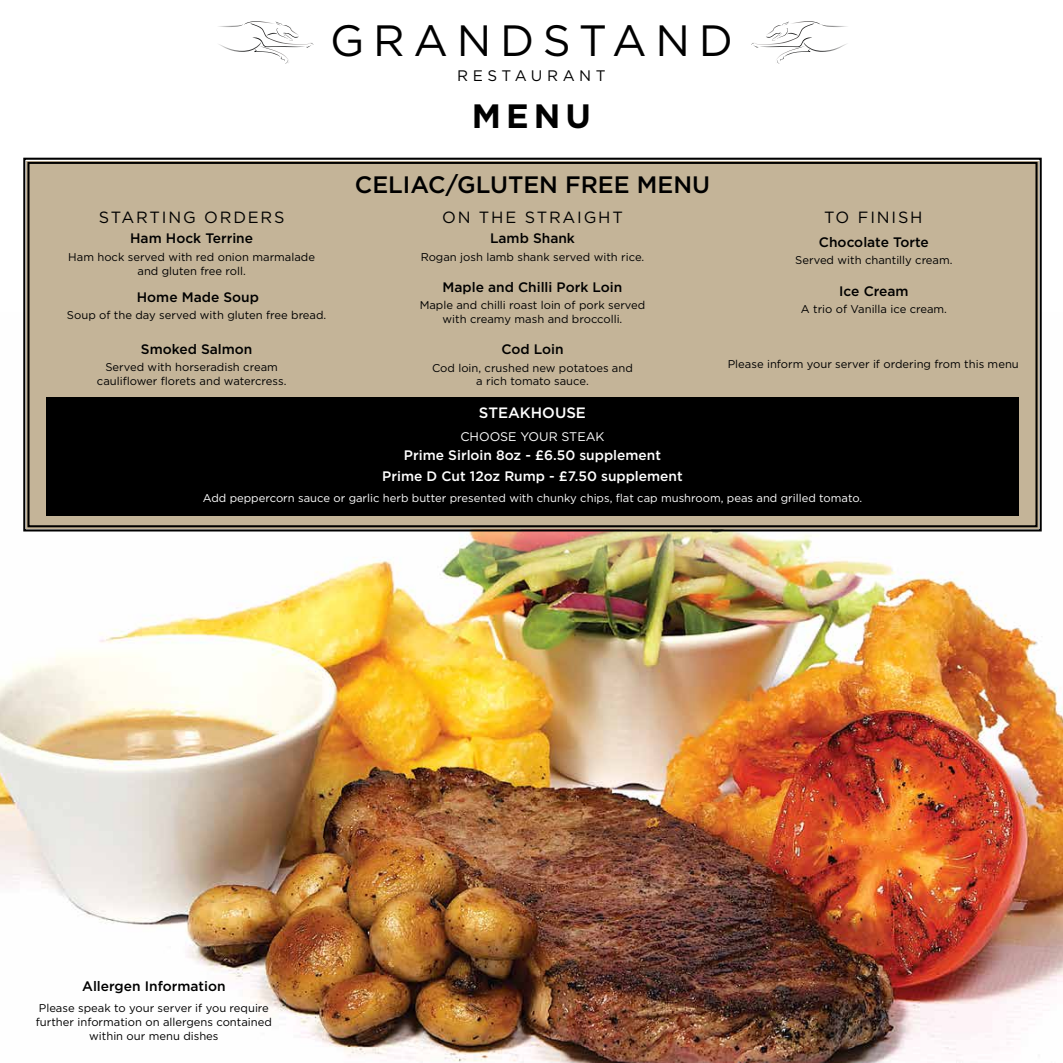
<style>
.page{position:relative;width:1063px;height:1063px;background:#fff}
.page>*{position:absolute;margin:0;border:0;box-sizing:border-box;transform-origin:0 0}
.t1{font:43.75px "Gotham";letter-spacing:.2em;color:#000}
.t2{font:700 33.75px "Gotham";color:#000}
.t3{font:500 23.75px "Gotham";color:#000}
.t4{font:16.25px "Gotham";letter-spacing:.11em;color:#000}
.t5{font:15.25px "Gotham";letter-spacing:.3em;color:#000}
.t6{font:500 15px "Gotham";color:#fff}
.t7{font:500 13.75px "Gotham";color:#000}
.t8{font:500 13.75px/20.9px "Gotham";color:#fff;text-align:center}
.t9{font:12.5px "Gotham";color:#fff}
.t10{font:11.25px/13.8px "Gotham";color:#000;text-align:center}
.t11{font:11.25px "Gotham";color:#fff}
</style>
<div class="page">
<img style="left:0;top:533px;width:1063px;height:530px">
<svg style="left:218px;top:21px;width:95px;height:43px"></svg>
<svg style="left:751px;top:21px;width:96px;height:43px"></svg>
<div style="left:23px;top:157px;width:1019px;height:376px;background:#c4b498"></div>
<div style="left:27px;top:162px;width:1011px;height:365px;border:2px solid #000"></div>
<div style="left:46px;top:397px;width:973px;height:119px;background:#000"></div>
<h1 class="t1" style="left:330px;top:16px;width:404px">GRANDSTAND</h1>
<h3 class="t5" style="left:457px;top:67px;width:150px">RESTAURANT</h3>
<h2 class="t2" style="left:472px;top:97px;width:121px">MENU</h2>
<h3 class="t4" style="left:99px;top:208px;width:187px">STARTING ORDERS</h3>
<p class="t7" style="left:130px;top:231px;width:124px">Ham Hock Terrine</p>
<p class="t10" style="left:68px;top:250px;width:248px">Ham hock served with red onion marmalade and gluten free roll.</p>
<p class="t7" style="left:137px;top:289px;width:124px">Home Made Soup</p>
<p class="t10" style="left:67px;top:308px;width:261px">Soup of the day served with gluten free bread.</p>
<p class="t7" style="left:141px;top:341px;width:113px">Smoked Salmon</p>
<p class="t10" style="left:97px;top:360px;width:191px">Served with horseradish cream cauliflower florets and watercress.</p>
<h3 class="t3" style="left:355px;top:171px;width:357px">CELIAC/GLUTEN FREE MENU</h3>
<h3 class="t4" style="left:442px;top:208px;width:182px">ON THE STRAIGHT</h3>
<p class="t7" style="left:490px;top:231px;width:86px">Lamb Shank</p>
<p class="t10" style="left:421px;top:250px;width:225px">Rogan josh lamb shank served with rice.</p>
<p class="t7" style="left:443px;top:279px;width:181px">Maple and Chilli Pork Loin</p>
<p class="t10" style="left:420px;top:298px;width:227px">Maple and chilli roast loin of pork served with creamy mash and broccolli.</p>
<p class="t7" style="left:501px;top:342px;width:64px">Cod Loin</p>
<p class="t10" style="left:432px;top:361px;width:202px">Cod loin, crushed new potatoes and a rich tomato sauce.</p>
<h3 class="t4" style="left:824px;top:208px;width:100px">TO FINISH</h3>
<p class="t7" style="left:819px;top:234px;width:111px">Chocolate Torte</p>
<p class="t10" style="left:795px;top:253px;width:159px">Served with chantilly cream.</p>
<p class="t7" style="left:839px;top:283px;width:71px">Ice Cream</p>
<p class="t10" style="left:801px;top:302px;width:148px">A trio of Vanilla ice cream.</p>
<p class="t10" style="left:728px;top:357px;width:293px">Please inform your server if ordering from this menu</p>
<h3 class="t6" style="left:479px;top:404px;width:109px">STEAKHOUSE</h3>
<p class="t9" style="left:460px;top:430px;width:146px">CHOOSE YOUR STEAK</p>
<p class="t8" style="left:382px;top:445px;width:302px">Prime Sirloin 8oz - £6.50 supplement<br>Prime D Cut 12oz Rump - £7.50 supplement</p>
<p class="t11" style="left:203px;top:492px;width:661px">Add peppercorn sauce or garlic herb butter presented with chunky chips, flat cap mushroom, peas and grilled tomato.</p>
<p class="t7" style="left:82px;top:979px;width:145px">Allergen Information</p>
<p class="t10" style="left:36px;top:1001px;width:238px">Please speak to your server if you require further information on allergens contained within our menu dishes</p>
</div>
